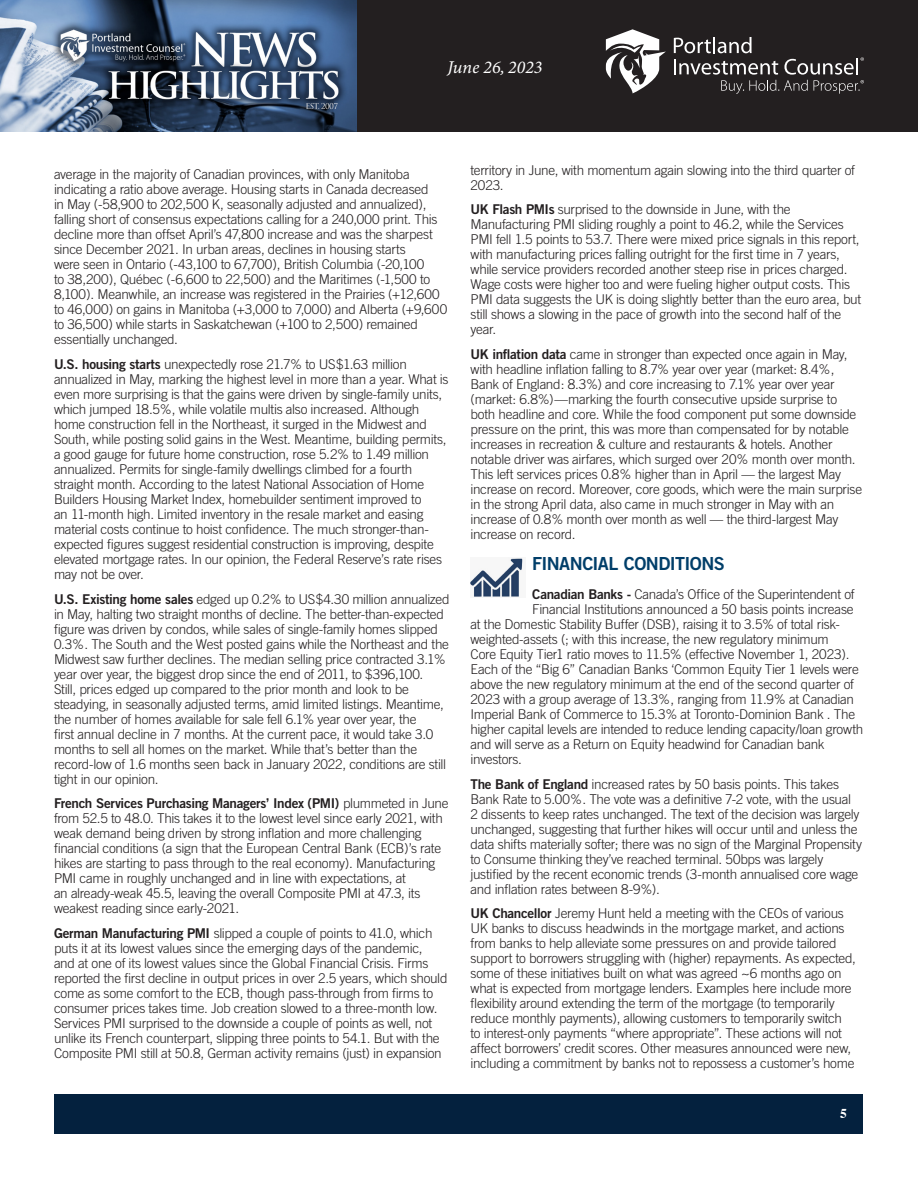
<style>
.page{position:relative;width:918px;height:1188px;background:#fff}
.page>*{position:absolute;margin:0;border:0;box-sizing:border-box;transform-origin:0 0}
.Article_-_Body{font:18px "Trade Gothic Bold Two";letter-spacing:-.03em;color:#003e69}
.t1{font:italic 18px "Minion Variable Concept";color:#fff}
.Article_-_Body-2{font:300 13.5px/15px "Trade Gothic";letter-spacing:-.02em;color:#231f20}
.t2{font:700 13.5px "Times";color:#fff}
.s1{font-family:"Trade Gothic Bold Two";font-weight:400}
</style>
<div class="page">
<div style="left:356px;top:0;width:562px;height:132px;background:#231f20"></div>
<img style="left:0;top:0;width:356px;height:132px">
<svg style="left:674px;top:37px;width:190px;height:57px"></svg>
<svg style="left:606px;top:29px;width:60px;height:64px"></svg>
<div style="left:55px;top:1094px;width:808px;height:39px;background:#04213e"></div>
<img style="left:471px;top:558px;width:52px;height:39px">
<h1 class="t1" style="left:447px;top:55px;width:97px">June 26, 2023</h1>
<p class="Article_-_Body-2" style="left:54px;top:167px;width:395px">average in the majority of Canadian provinces, with only Manitoba indicating a ratio above average. Housing starts in Canada decreased<br>in May (-58,900 to 202,500 K, seasonally adjusted and annualized), falling short of consensus expectations calling for a 240,000 print. This decline more than offset April’s 47,800 increase and was the sharpest since December 2021. In urban areas, declines in housing starts<br>were seen in Ontario (-43,100 to 67,700), British Columbia (-20,100<br>to 38,200), Québec (-6,600 to 22,500) and the Maritimes (-1,500 to 8,100). Meanwhile, an increase was registered in the Prairies (+12,600 to 46,000) on gains in Manitoba (+3,000 to 7,000) and Alberta (+9,600 to 36,500) while starts in Saskatchewan (+100 to 2,500) remained essentially unchanged.</p>
<p class="Article_-_Body-2" style="left:54px;top:356px;width:396px"><span class="s1">U.S. housing starts</span> unexpectedly rose 21.7% to US$1.63 million annualized in May, marking the highest level in more than a year. What is even more surprising is that the gains were driven by single-family units, which jumped 18.5%, while volatile multis also increased. Although home construction fell in the Northeast, it surged in the Midwest and South, while posting solid gains in the West. Meantime, building permits, a good gauge for future home construction, rose 5.2% to 1.49 million annualized. Permits for single-family dwellings climbed for a fourth straight month. According to the latest National Association of Home Builders Housing Market Index, homebuilder sentiment improved to<br>an 11-month high. Limited inventory in the resale market and easing material costs continue to hoist confidence. The much stronger-than&shy;expected figures suggest residential construction is improving, despite elevated mortgage rates. In our opinion, the Federal Reserve’s rate rises may not be over.</p>
<p class="Article_-_Body-2" style="left:54px;top:591px;width:397px"><span class="s1">U.S. Existing home sales</span> edged up 0.2% to US$4.30 million annualized in May, halting two straight months of decline. The better-than-expected figure was driven by condos, while sales of single-family homes slipped 0.3%. The South and the West posted gains while the Northeast and the Midwest saw further declines. The median selling price contracted 3.1% year over year, the biggest drop since the end of 2011, to $396,100.<br>Still, prices edged up compared to the prior month and look to be steadying, in seasonally adjusted terms, amid limited listings. Meantime, the number of homes available for sale fell 6.1% year over year, the<br>first annual decline in 7 months. At the current pace, it would take 3.0 months to sell all homes on the market. While that’s better than the record-low of 1.6 months seen back in January 2022, conditions are still tight in our opinion.</p>
<p class="Article_-_Body-2" style="left:54px;top:796px;width:396px"><span class="s1">French Services Purchasing Managers’ Index (PMI)</span> plummeted in June from 52.5 to 48.0. This takes it to the lowest level since early 2021, with weak demand being driven by strong inflation and more challenging financial conditions (a sign that the European Central Bank (ECB)’s rate hikes are starting to pass through to the real economy). Manufacturing PMI came in roughly unchanged and in line with expectations, at<br>an already-weak 45.5, leaving the overall Composite PMI at 47.3, its weakest reading since early-2021.</p>
<p class="Article_-_Body-2" style="left:54px;top:926px;width:395px"><span class="s1">German Manufacturing PMI</span> slipped a couple of points to 41.0, which puts it at its lowest values since the emerging days of the pandemic,<br>and at one of its lowest values since the Global Financial Crisis. Firms reported the first decline in output prices in over 2.5 years, which should come as some comfort to the ECB, though pass-through from firms to consumer prices takes time. Job creation slowed to a three-month low.<br>Services PMI surprised to the downside a couple of points as well, not unlike its French counterpart, slipping three points to 54.1. But with the Composite PMI still at 50.8, German activity remains (just) in expansion</p>
<p class="Article_-_Body-2" style="left:471px;top:162px;width:386px">territory in June, with momentum again slowing into the third quarter of<br>2023.</p>
<p class="Article_-_Body-2" style="left:471px;top:202px;width:392px"><span class="s1">UK Flash PMIs</span> surprised to the downside in June, with the Manufacturing PMI sliding roughly a point to 46.2, while the Services PMI fell 1.5 points to 53.7. There were mixed price signals in this report, with manufacturing prices falling outright for the first time in 7 years, while service providers recorded another steep rise in prices charged.<br>Wage costs were higher too and were fueling higher output costs. This PMI data suggests the UK is doing slightly better than the euro area, but still shows a slowing in the pace of growth into the second half of the year.</p>
<p class="Article_-_Body-2" style="left:471px;top:347px;width:393px"><span class="s1">UK inflation data</span> came in stronger than expected once again in May, with headline inflation falling to 8.7% year over year (market: 8.4%, Bank of England: 8.3%) and core increasing to 7.1% year over year (market: 6.8%)—marking the fourth consecutive upside surprise to both headline and core. While the food component put some downside pressure on the print, this was more than compensated for by notable increases in recreation &amp; culture and restaurants &amp; hotels. Another notable driver was airfares, which surged over 20% month over month.<br>This left services prices 0.8% higher than in April — the largest May increase on record. Moreover, core goods, which were the main surprise in the strong April data, also came in much stronger in May with an increase of 0.8% month over month as well — the third-largest May increase on record.</p>
<p class="Article_-_Body" style="left:532px;top:553px;width:194px">FINANCIAL CONDITIONS</p>
<p class="Article_-_Body-2" style="left:532px;top:586px;width:324px"><span class="s1">Canadian Banks -</span> Canada’s Office of the Superintendent of</p>
<p class="Article_-_Body-2" style="left:532px;top:601px;width:323px">Financial Institutions announced a 50 basis points increase</p>
<p class="Article_-_Body-2" style="left:471px;top:616px;width:371px">at the Domestic Stability Buffer (DSB), raising it to 3.5% of total risk-</p>
<p class="Article_-_Body-2" style="left:471px;top:631px;width:360px">weighted-assets (; with this increase, the new regulatory minimum</p>
<p class="Article_-_Body-2" style="left:471px;top:646px;width:380px">Core Equity Tier1 ratio moves to 11.5% (effective November 1, 2023).</p>
<p class="Article_-_Body-2" style="left:471px;top:661px;width:390px">Each of the “Big 6” Canadian Banks ‘Common Equity Tier 1 levels were</p>
<p class="Article_-_Body-2" style="left:471px;top:676px;width:385px">above the new regulatory minimum at the end of the second quarter of</p>
<p class="Article_-_Body-2" style="left:471px;top:691px;width:385px">2023 with a group average of 13.3%, ranging from 11.9% at Canadian</p>
<p class="Article_-_Body-2" style="left:471px;top:706px;width:386px">Imperial Bank of Commerce to 15.3% at Toronto-Dominion Bank . The</p>
<p class="Article_-_Body-2" style="left:471px;top:721px;width:394px">higher capital levels are intended to reduce lending capacity/loan growth</p>
<p class="Article_-_Body-2" style="left:471px;top:736px;width:355px">and will serve as a Return on Equity headwind for Canadian bank</p>
<p class="Article_-_Body-2" style="left:471px;top:751px;width:53px">investors.</p>
<p class="Article_-_Body-2" style="left:471px;top:776px;width:393px"><span class="s1">The Bank of England</span> increased rates by 50 basis points. This takes Bank Rate to 5.00%. The vote was a definitive 7-2 vote, with the usual<br>2 dissents to keep rates unchanged. The text of the decision was largely unchanged, suggesting that further hikes will occur until and unless the data shifts materially softer; there was no sign of the Marginal Propensity to Consume thinking they’ve reached terminal. 50bps was largely justified by the recent economic trends (3-month annualised core wage and inflation rates between 8-9%).</p>
<p class="Article_-_Body-2" style="left:471px;top:906px;width:387px"><span class="s1">UK Chancellor</span> Jeremy Hunt held a meeting with the CEOs of various UK banks to discuss headwinds in the mortgage market, and actions from banks to help alleviate some pressures on and provide tailored support to borrowers struggling with (higher) repayments. As expected, some of these initiatives built on what was agreed ~6 months ago on what is expected from mortgage lenders. Examples here include more flexibility around extending the term of the mortgage (to temporarily reduce monthly payments), allowing customers to temporarily switch<br>to interest-only payments “where appropriate”. These actions will not affect borrowers’ credit scores. Other measures announced were new, including a commitment by banks not to repossess a customer’s home</p>
<p class="t2" style="left:840px;top:1100px;width:8px">5</p>
</div>
